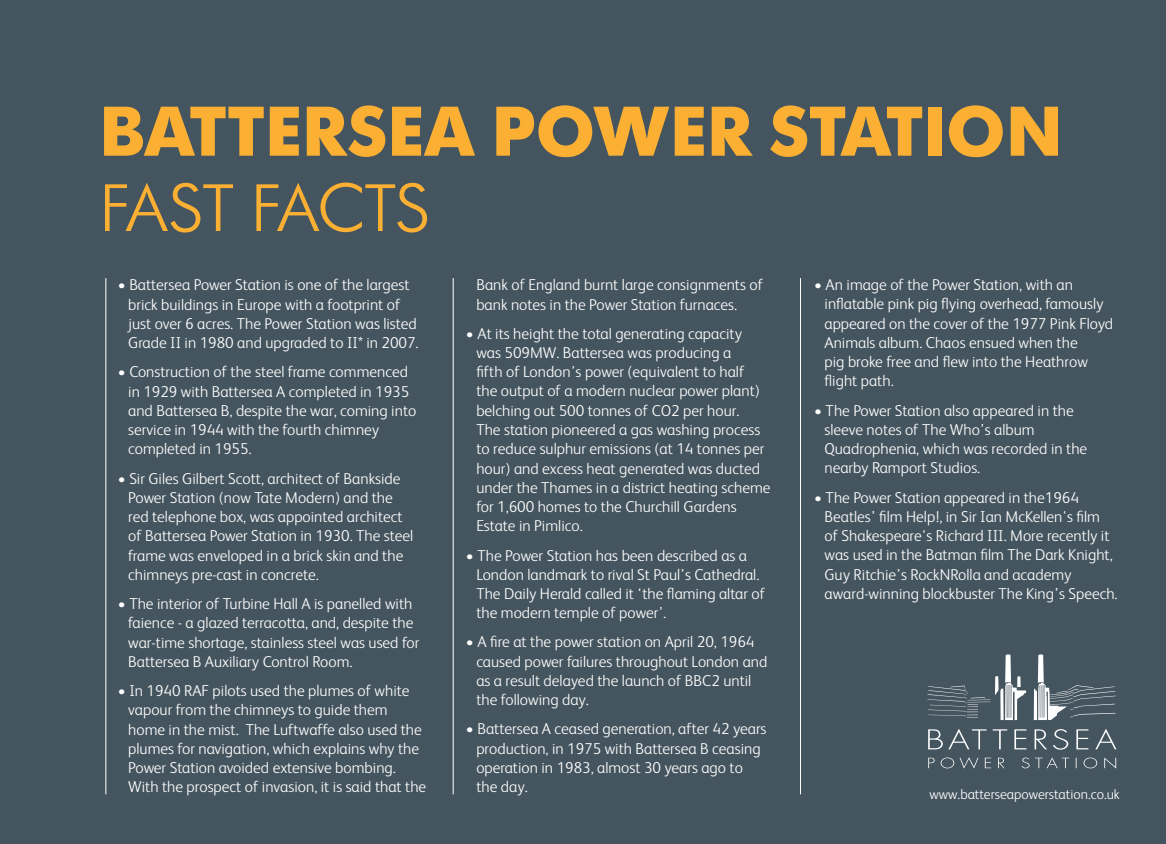
<style>
.page{position:relative;width:1166px;height:844px;background:#fff}
.page>*{position:absolute;margin:0;border:0;box-sizing:border-box;transform-origin:0 0}
.t1{font:700 73.5px "Futura SB";color:#fbb033}
.t2{font:300 70px "Futura SB";letter-spacing:-.02em;color:#fbb033}
.t3{font:300 15.75px/19.2px "FS Albert";color:#fff}
.t4{font:300 14px "FS Albert";color:#fff}
</style>
<div class="page">
<div style="left:0;top:0;width:1166px;height:843px;background:#45555f"></div>
<svg style="left:928px;top:729px;width:188px;height:39px"></svg>
<svg style="left:1034px;top:654px;width:82px;height:65px"></svg>
<svg style="left:927px;top:654px;width:99px;height:65px"></svg>
<hr style="left:105px;top:278px;width:1px;height:516px;background:#fff">
<hr style="left:453px;top:278px;width:1px;height:516px;background:#fff">
<hr style="left:800px;top:278px;width:1px;height:516px;background:#fff">
<p class="t1" style="left:99px;top:90px;width:965px">BATTERSEA POWER STATION</p>
<p class="t2" style="left:99px;top:171px;width:332px">FAST FACTS</p>
<p class="t3" style="left:128px;top:275px;width:292px;text-indent:-10px">• Battersea Power Station is one of the largest brick buildings in Europe with a footprint of just over 6 acres. The Power Station was listed Grade II in 1980 and upgraded to II* in 2007.</p>
<p class="t3" style="left:128px;top:362px;width:290px;text-indent:-10px">• Construction of the steel frame commenced in 1929 with Battersea A completed in 1935 and Battersea B, despite the war, coming into service in 1944 with the fourth chimney completed in 1955.</p>
<p class="t3" style="left:128px;top:468px;width:287px;text-indent:-10px">• Sir Giles Gilbert Scott, architect of Bankside Power Station (now Tate Modern) and the red telephone box, was appointed architect of Battersea Power Station in 1930. The steel frame was enveloped in a brick skin and the chimneys pre-cast in concrete.</p>
<p class="t3" style="left:128px;top:593px;width:293px;text-indent:-10px">• The interior of Turbine Hall A is panelled with faience - a glazed terracotta, and, despite the war-time shortage, stainless steel was used for Battersea B Auxiliary Control Room.</p>
<p class="t3" style="left:128px;top:680px;width:300px;text-indent:-10px">• In 1940 RAF pilots used the plumes of white vapour from the chimneys to guide them home in the mist. The Luftwaffe also used the plumes for navigation, which explains why the Power Station avoided extensive bombing.<br>With the prospect of invasion, it is said that the</p>
<p class="t3" style="left:476px;top:275px;width:288px">Bank of England burnt large consignments of bank notes in the Power Station furnaces.</p>
<p class="t3" style="left:476px;top:323px;width:296px;text-indent:-10px">• At its height the total generating capacity was 509MW. Battersea was producing a<br>fifth of London’s power (equivalent to half<br>the output of a modern nuclear power plant) belching out 500 tonnes of CO2 per hour.<br>The station pioneered a gas washing process to reduce sulphur emissions (at 14 tonnes per hour) and excess heat generated was ducted under the Thames in a district heating scheme for 1,600 homes to the Churchill Gardens Estate in Pimlico.</p>
<p class="t3" style="left:476px;top:545px;width:290px;text-indent:-10px">• The Power Station has been described as a London landmark to rival St Paul’s Cathedral.<br>The Daily Herald called it ‘the flaming altar of the modern temple of power’.</p>
<p class="t3" style="left:476px;top:632px;width:292px;text-indent:-10px">• A fire at the power station on April 20, 1964 caused power failures throughout London and as a result delayed the launch of BBC2 until the following day.</p>
<p class="t3" style="left:476px;top:719px;width:292px;text-indent:-10px">• Battersea A ceased generation, after 42 years production, in 1975 with Battersea B ceasing operation in 1983, almost 30 years ago to the day.</p>
<p class="t3" style="left:824px;top:275px;width:290px;text-indent:-10px">• An image of the Power Station, with an inflatable pink pig flying overhead, famously appeared on the cover of the 1977 Pink Floyd Animals album. Chaos ensued when the<br>pig broke free and flew into the Heathrow flight path.</p>
<p class="t3" style="left:824px;top:400px;width:264px;text-indent:-10px">• The Power Station also appeared in the sleeve notes of The Who’s album Quadrophenia, which was recorded in the nearby Ramport Studios.</p>
<p class="t3" style="left:824px;top:487px;width:295px;text-indent:-10px">• The Power Station appeared in the1964<br>Beatles’ film Help!, in Sir Ian McKellen's film of Shakespeare's Richard III. More recently it was used in the Batman film The Dark Knight, Guy Ritchie’s RockNRolla and academy award-winning blockbuster The King’s Speech.</p>
<p class="t4" style="left:929px;top:786px;width:192px">www.batterseapowerstation.co.uk</p>
</div>
